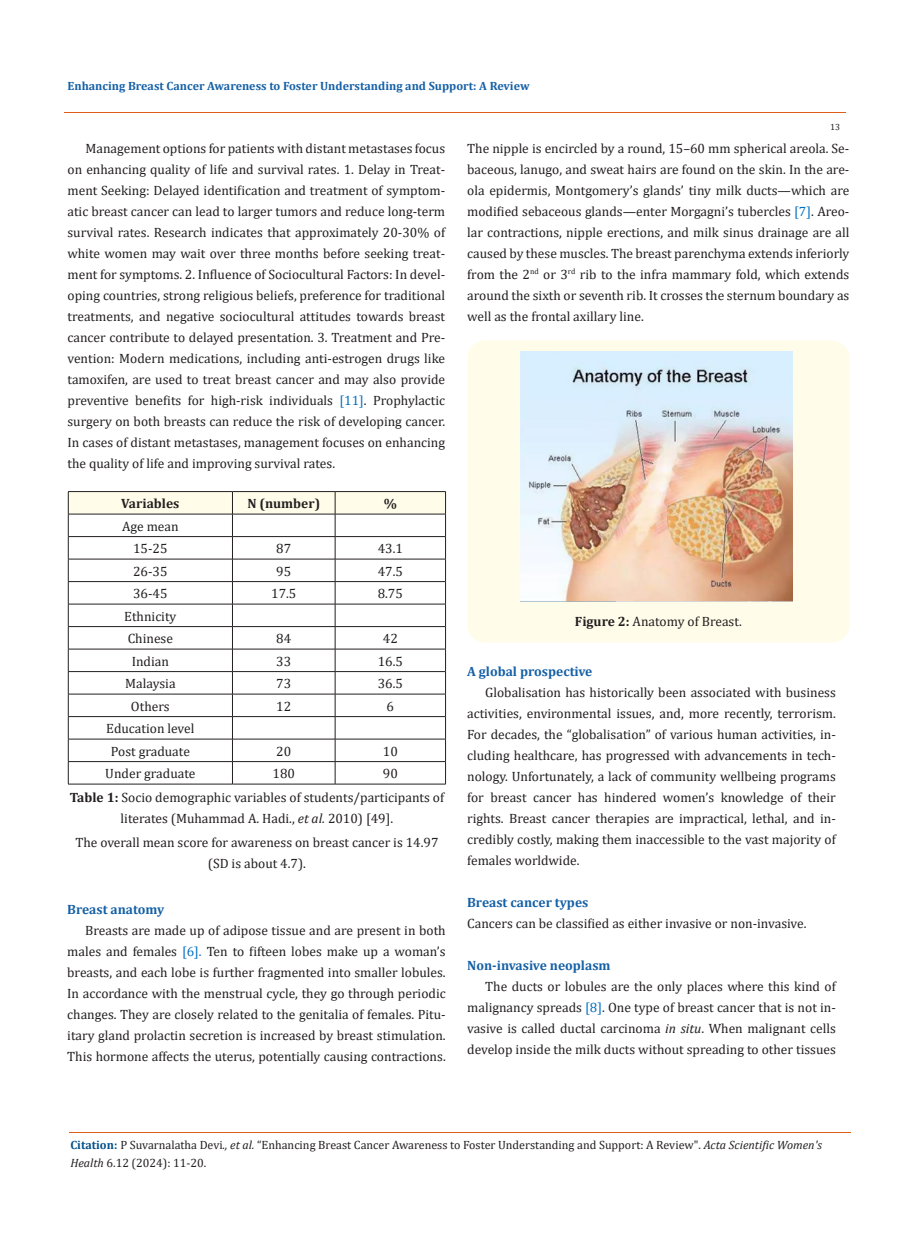
<style>
.page{position:relative;width:917px;height:1260px;background:#fff}
.page>*{position:absolute;margin:0;border:0;box-sizing:border-box;transform-origin:0 0}
.t1{font:13.5px/21px "Cambria";color:#231f20;text-align:justify}
.t2{font:700 13.5px "Cambria";color:#1560a6}
.t3{font:700 13.5px "Cambria";color:#231f20}
.t4{font:12px/18px "Cambria";color:#231f20}
.t5{font:700 12px "Cambria";color:#1560a6}
.t6{font:9px "Cambria";color:#231f20}
.s1{color:#0070c0}
.s2{font-weight:700}
.s3{font-style:italic}
.s4{font-weight:700;color:#035089}
</style>
<div class="page">
<hr style="left:64px;top:112px;width:782px;height:1px;background:#e05d1a">
<hr style="left:68px;top:491px;width:164px;height:1px;background:#231f20">
<hr style="left:232px;top:491px;width:103px;height:1px;background:#231f20">
<hr style="left:335px;top:491px;width:111px;height:1px;background:#231f20">
<svg style="left:68px;top:492px;width:378px;height:292px"></svg>
<hr style="left:68px;top:784px;width:164px;height:1px;background:#231f20">
<hr style="left:232px;top:784px;width:103px;height:1px;background:#231f20">
<hr style="left:335px;top:784px;width:111px;height:1px;background:#231f20">
<div style="left:467px;top:340px;width:382px;height:303px;background:#fffde9;border-radius:18px"></div>
<img style="left:520px;top:351px;width:272px;height:250px">
<hr style="left:69px;top:1132px;width:781px;height:1px;background:#e05d1a">
<p class="t5" style="left:67px;top:78px;width:463px">Enhancing Breast Cancer Awareness to Foster Understanding and Support: A Review</p>
<p class="t6" style="left:830px;top:122px;width:11px">13</p>
<p class="t1" style="left:67px;top:138px;width:379px;text-indent:18px">Management options for patients with distant metastases focus on enhancing quality of life and survival rates. 1. Delay in Treat&shy;ment Seeking: Delayed identification and treatment of symptom&shy;atic breast cancer can lead to larger tumors and reduce long-term survival rates. Research indicates that approximately 20-30% of white women may wait over three months before seeking treat&shy;ment for symptoms. 2. Influence of Sociocultural Factors: In devel&shy;oping countries, strong religious beliefs, preference for traditional treatments, and negative sociocultural attitudes towards breast cancer contribute to delayed presentation. 3. Treatment and Pre&shy;vention: Modern medications, including anti-estrogen drugs like tamoxifen, are used to treat breast cancer and may also provide preventive benefits for high-risk individuals <span class="s1">[11]</span>. Prophylactic surgery on both breasts can reduce the risk of developing cancer.<br>In cases of distant metastases, management focuses on enhancing the quality of life and improving survival rates.</p>
<p class="t3" style="left:121px;top:494px;width:60px">Variables</p>
<p class="t3" style="left:247px;top:494px;width:74px">N (number)</p>
<p class="t3" style="left:384px;top:494px;width:15px">%</p>
<p class="t1" style="left:122px;top:515px;width:58px">Age mean</p>
<p class="t1" style="left:133px;top:538px;width:36px">15-25</p>
<p class="t1" style="left:276px;top:538px;width:16px">87</p>
<p class="t1" style="left:378px;top:538px;width:27px">43.1</p>
<p class="t1" style="left:133px;top:560px;width:36px">26-35</p>
<p class="t1" style="left:276px;top:560px;width:16px">95</p>
<p class="t1" style="left:378px;top:560px;width:27px">47.5</p>
<p class="t1" style="left:133px;top:583px;width:36px">36-45</p>
<p class="t1" style="left:271px;top:583px;width:27px">17.5</p>
<p class="t1" style="left:378px;top:583px;width:27px">8.75</p>
<p class="t1" style="left:124px;top:605px;width:54px">Ethnicity</p>
<p class="t1" style="left:128px;top:628px;width:47px">Chinese</p>
<p class="t1" style="left:276px;top:628px;width:16px">84</p>
<p class="t1" style="left:383px;top:628px;width:16px">42</p>
<p class="t1" style="left:132px;top:650px;width:39px">Indian</p>
<p class="t1" style="left:276px;top:650px;width:16px">33</p>
<p class="t1" style="left:378px;top:650px;width:27px">16.5</p>
<p class="t1" style="left:125px;top:673px;width:52px">Malaysia</p>
<p class="t1" style="left:276px;top:673px;width:16px">73</p>
<p class="t1" style="left:378px;top:673px;width:27px">36.5</p>
<p class="t1" style="left:131px;top:695px;width:40px">Others</p>
<p class="t1" style="left:276px;top:695px;width:16px">12</p>
<p class="t1" style="left:386px;top:695px;width:9px">6</p>
<p class="t1" style="left:106px;top:718px;width:90px">Education level</p>
<p class="t1" style="left:111px;top:740px;width:81px">Post graduate</p>
<p class="t1" style="left:276px;top:740px;width:16px">20</p>
<p class="t1" style="left:383px;top:740px;width:16px">10</p>
<p class="t1" style="left:105px;top:763px;width:92px">Under graduate</p>
<p class="t1" style="left:272px;top:763px;width:24px">180</p>
<p class="t1" style="left:383px;top:763px;width:16px">90</p>
<p class="t1" style="left:70px;top:787px;width:376px;text-align:center"><span class="s2">Table 1:</span> Socio demographic variables of students/participants of literates (Muhammad A. Hadi., <span class="s3">et al.</span> 2010) [49].</p>
<p class="t1" style="left:75px;top:832px;width:364px;text-align:center">The overall mean score for awareness on breast cancer is 14.97 (SD is about 4.7).</p>
<p class="t2" style="left:67px;top:900px;width:99px">Breast anatomy</p>
<p class="t1" style="left:67px;top:920px;width:380px;text-indent:18px">Breasts are made up of adipose tissue and are present in both males and females <span class="s1">[6].</span> Ten to fifteen lobes make up a woman’s breasts, and each lobe is further fragmented into smaller lobules.<br>In accordance with the menstrual cycle, they go through periodic changes. They are closely related to the genitalia of females. Pitu&shy;itary gland prolactin secretion is increased by breast stimulation.<br>This hormone affects the uterus, potentially causing contractions.</p>
<p class="t1" style="left:467px;top:138px;width:384px">The nipple is encircled by a round, 15–60 mm spherical areola. Se&shy;baceous, lanugo, and sweat hairs are found on the skin. In the are&shy;ola epidermis, Montgomery’s glands’ tiny milk ducts—which are modified sebaceous glands—enter Morgagni’s tubercles <span class="s1">[7]</span>. Areo&shy;lar contractions, nipple erections, and milk sinus drainage are all caused by these muscles. The breast parenchyma extends inferiorly from the 2<sup>nd</sup> or 3<sup>rd</sup> rib to the infra mammary fold, which extends around the sixth or seventh rib. It crosses the sternum boundary as well as the frontal axillary line.</p>
<p class="t1" style="left:575px;top:611px;width:168px"><span class="s2">Figure 2:</span> Anatomy of Breast.</p>
<p class="t2" style="left:467px;top:662px;width:127px">A global prospective</p>
<p class="t1" style="left:467px;top:682px;width:370px;text-indent:18px">Globalisation has historically been associated with business activities, environmental issues, and, more recently, terrorism.<br>For decades, the “globalisation” of various human activities, in&shy;cluding healthcare, has progressed with advancements in tech&shy;nology. Unfortunately, a lack of community wellbeing programs for breast cancer has hindered women’s knowledge of their rights. Breast cancer therapies are impractical, lethal, and in&shy;credibly costly, making them inaccessible to the vast majority of females worldwide.</p>
<p class="t2" style="left:467px;top:893px;width:123px">Breast cancer types</p>
<p class="t1" style="left:467px;top:913px;width:341px">Cancers can be classified as either invasive or non-invasive.</p>
<p class="t2" style="left:467px;top:956px;width:145px">Non-invasive neoplasm</p>
<p class="t1" style="left:467px;top:976px;width:370px;text-indent:18px">The ducts or lobules are the only places where this kind of malignancy spreads <span class="s1">[8]</span>. One type of breast cancer that is not in&shy;vasive is called ductal carcinoma <span class="s3">in situ</span>. When malignant cells develop inside the milk ducts without spreading to other tissues</p>
<p class="t4" style="left:70px;top:1136px;width:753px"><span class="s4">Citation:</span> P Suvarnalatha Devi<span class="s3">., et al.</span> “Enhancing Breast Cancer Awareness to Foster Understanding and Support: A Review". <span class="s3">Acta Scientific Women's<br>Health</span> 6.12 (2024): 11-20.</p>
</div>
